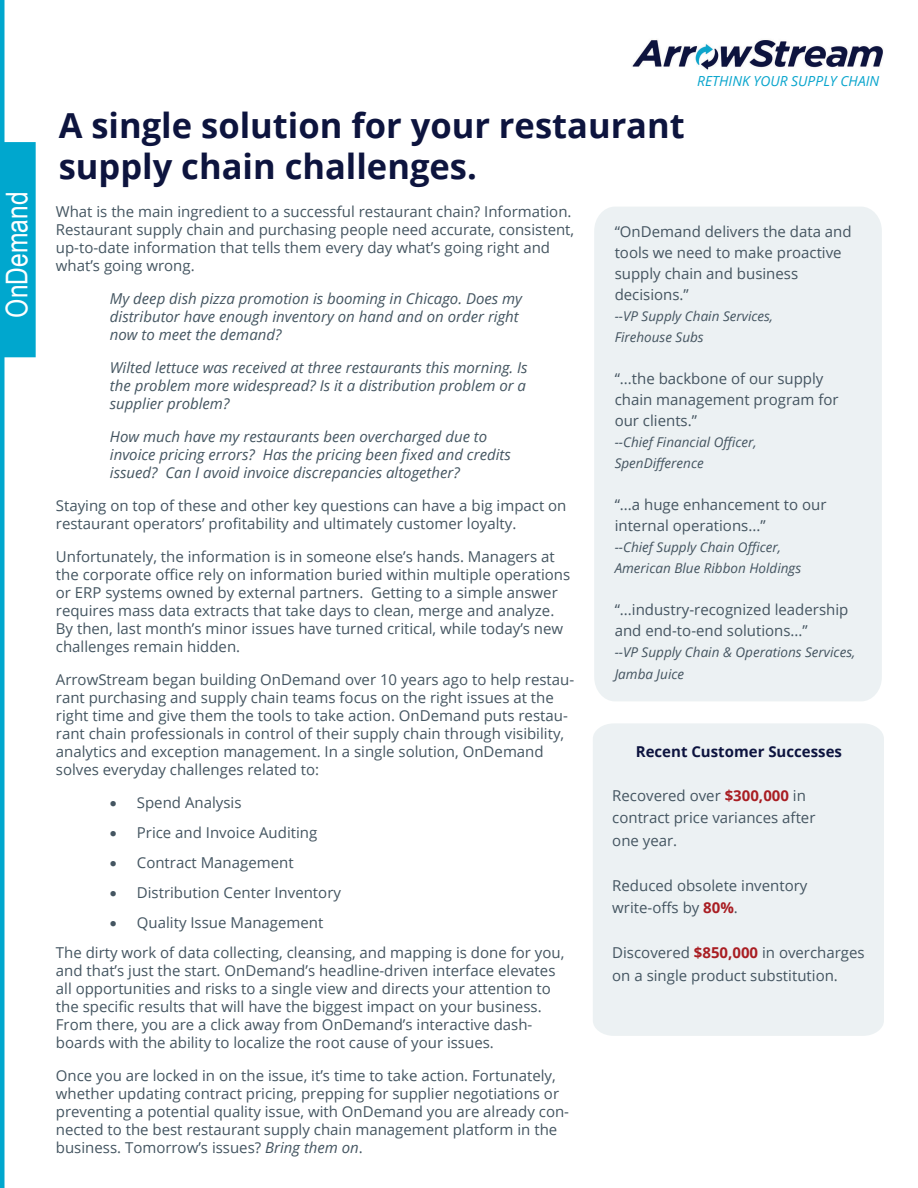
<style>
.page{position:relative;width:918px;height:1188px;background:#fff}
.page>*{position:absolute;margin:0;border:0;box-sizing:border-box;transform-origin:0 0}
.t1{font:700 34.5px/41.4px "Open Sans";color:#0d143e}
.t2{font:30px "Arial Narrow";color:#fff}
.t3{font:15px/18px "Open Sans";color:#445561}
.t4{font:italic 15px/18px "Open Sans";color:#445561}
.t5{font:15px/21px "Open Sans";color:#445460}
.t6{font:700 15px "Open Sans";color:#0d143f}
.t7{font:italic 13.8px "Open Sans";color:#09a5cd}
.t8{font:italic 13.5px/21px "Open Sans";color:#445460}
.s1{font-style:italic}
.s2{font-weight:700;color:#a91e23}
</style>
<div class="page">
<hr style="left:0;top:0;width:4px;height:1188px;background:#00a7ce">
<div style="left:2px;top:143px;width:33px;height:214px;background:#00a7ce"></div>
<div style="left:1px;top:142px;width:35px;height:215px;border:2px solid #00a7ce"></div>
<img style="left:632px;top:40px;width:251px;height:30px">
<div style="left:593px;top:723px;width:291px;height:313px;background:#ecf1f3"></div>
<div style="left:594px;top:207px;width:288px;height:494px;background:#ecf1f3"></div>
<h2 class="t2" style="left:-5px;top:318px;width:127px;rotate:-90deg">OnDemand</h2>
<h1 class="t1" style="left:59px;top:104px;width:628px">A single solution for your restaurant supply chain challenges.</h1>
<p class="t7" style="left:697px;top:71px;width:183px">RETHINK YOUR SUPPLY CHAIN</p>
<p class="t3" style="left:56px;top:202px;width:520px">What is the main ingredient to a successful restaurant chain? Information.<br>Restaurant supply chain and purchasing people need accurate, consistent, up-to-date information that tells them every day what’s going right and what’s going wrong.</p>
<p class="t4" style="left:110px;top:289px;width:414px">My deep dish pizza promotion is booming in Chicago. Does my distributor have enough inventory on hand and on order right now to meet the demand?</p>
<p class="t4" style="left:110px;top:358px;width:419px;text-align:justify">Wilted lettuce was received at three restaurants this morning. Is the problem more widespread? Is it a distribution problem or a supplier problem?</p>
<p class="t4" style="left:110px;top:427px;width:402px">How much have my restaurants been overcharged due to invoice pricing errors? Has the pricing been fixed and credits issued? Can I avoid invoice discrepancies altogether?</p>
<p class="t3" style="left:56px;top:496px;width:512px">Staying on top of these and other key questions can have a big impact on restaurant operators’ profitability and ultimately customer loyalty.</p>
<p class="t3" style="left:56px;top:547px;width:516px">Unfortunately, the information is in someone else’s hands. Managers at the corporate office rely on information buried within multiple operations or ERP systems owned by external partners. Getting to a simple answer requires mass data extracts that take days to clean, merge and analyze.<br>By then, last month’s minor issues have turned critical, while today’s new challenges remain hidden.</p>
<p class="t3" style="left:56px;top:670px;width:520px">ArrowStream began building OnDemand over 10 years ago to help restau&shy;rant purchasing and supply chain teams focus on the right issues at the right time and give them the tools to take action. OnDemand puts restau&shy;rant chain professionals in control of their supply chain through visibility, analytics and exception management. In a single solution, OnDemand solves everyday challenges related to:</p>
<p class="t3" style="left:110px;top:793px;width:133px">• Spend Analysis</p>
<p class="t3" style="left:110px;top:823px;width:209px">• Price and Invoice Auditing</p>
<p class="t3" style="left:110px;top:853px;width:185px">• Contract Management</p>
<p class="t3" style="left:110px;top:883px;width:233px">• Distribution Center Inventory</p>
<p class="t3" style="left:56px;top:907px;width:510px;line-height:30px;text-indent:54px">• Quality Issue Management<br>The dirty work of data collecting, cleansing, and mapping is done for you,</p>
<p class="t3" style="left:56px;top:961px;width:501px">and that’s just the start. OnDemand’s headline-driven interface elevates all opportunities and risks to a single view and directs your attention to the specific results that will have the biggest impact on your business.<br>From there, you are a click away from OnDemand’s interactive dash&shy;boards with the ability to localize the root cause of your issues.</p>
<p class="t3" style="left:56px;top:1066px;width:515px">Once you are locked in on the issue, it’s time to take action. Fortunately, whether updating contract pricing, prepping for supplier negotiations or preventing a potential quality issue, with OnDemand you are already con&shy;nected to the best restaurant supply chain management platform in the business. Tomorrow’s issues? <span class="s1">Bring them on</span>.</p>
<p class="t5" style="left:615px;top:221px;width:239px">“OnDemand delivers the data and tools we need to make proactive supply chain and business decisions.”</p>
<p class="t8" style="left:615px;top:306px;width:160px">--VP Supply Chain Services,<br>Firehouse Subs</p>
<p class="t5" style="left:615px;top:368px;width:226px">“...the backbone of our supply chain management program for our clients.”</p>
<p class="t8" style="left:615px;top:432px;width:144px">--Chief Financial Officer,<br>SpenDifference</p>
<p class="t5" style="left:615px;top:494px;width:213px">“...a huge enhancement to our internal operations...”</p>
<p class="t8" style="left:615px;top:537px;width:188px">--Chief Supply Chain Officer,<br>American Blue Ribbon Holdings</p>
<p class="t5" style="left:615px;top:599px;width:235px">“...industry-recognized leadership and end-to-end solutions...”</p>
<p class="t8" style="left:615px;top:641px;width:242px;line-height:21.6px">--VP Supply Chain &amp; Operations Services,<br>Jamba Juice</p>
<p class="t6" style="left:636px;top:741px;width:208px">Recent Customer Successes</p>
<p class="t3" style="left:612px;top:784px;width:205px;line-height:22.5px">Recovered over <span class="s2">$300,000</span> in contract price variances after one year.</p>
<p class="t3" style="left:612px;top:874px;width:197px;line-height:22.5px">Reduced obsolete inventory write-offs by <span class="s2">80%</span>.</p>
<p class="t3" style="left:612px;top:941px;width:254px;line-height:22.5px">Discovered <span class="s2">$850,000</span> in overcharges on a single product substitution.</p>
</div>
